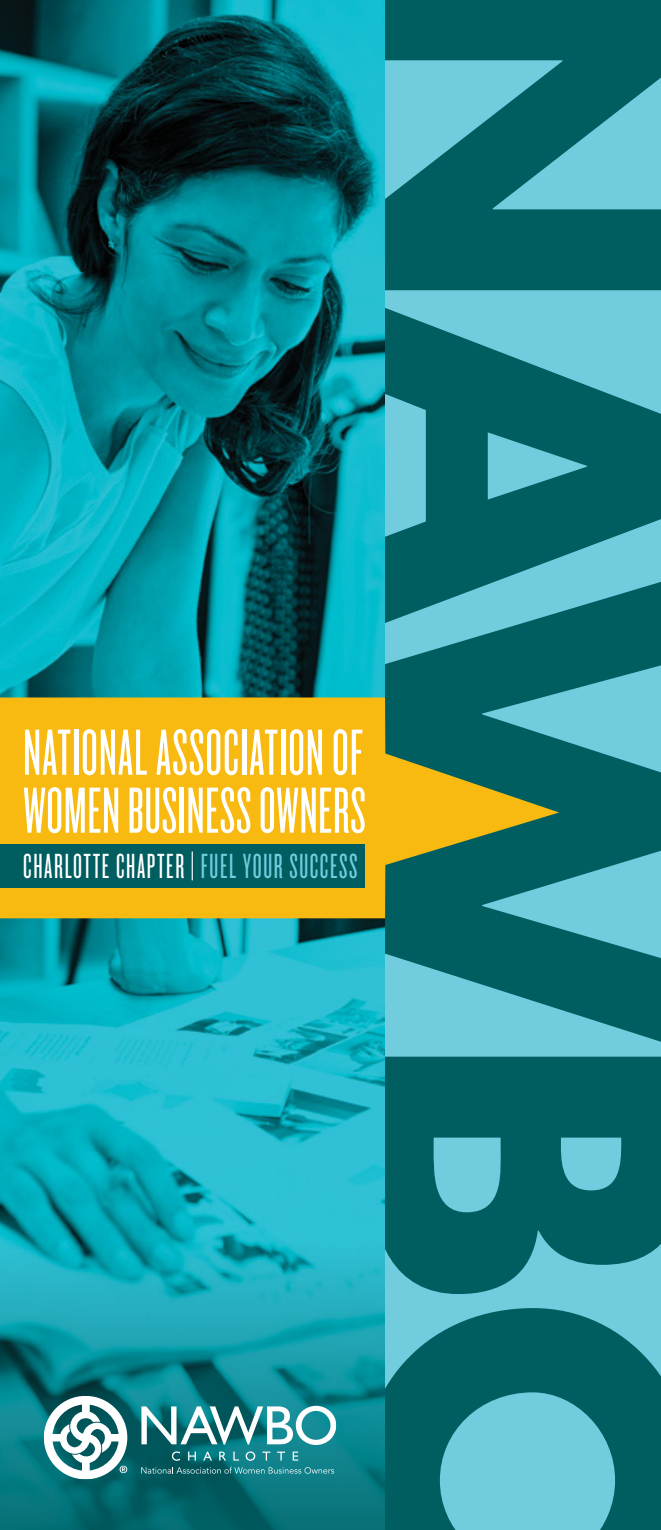
<style>
.page{position:relative;width:661px;height:1530px;background:#71cdde}
.page>*{position:absolute;margin:0;border:0;box-sizing:border-box;transform-origin:0 0}
.t1{font:700 413px "Futura Std";color:#005e61}
.t2{font:67.75px/58px "Knockout HTF26 Junior Flyweight";letter-spacing:.01em;color:#fff}
.t3{font:36.25px "Knockout HTF26 Junior Flyweight";letter-spacing:.045em;color:#fff}
.s1{color:#71cdde}
</style>
<div class="page">
<img style="left:0;top:0;width:385px;height:1200px">
<svg style="left:0;top:698px;width:559px;height:220px;fill:#f8ba10"></svg>
<div style="left:0;top:844px;width:365px;height:44px;background:#005e61"></div>
<svg style="left:0;top:1200px;width:385px;height:330px;background:#10929f"></svg>
<svg style="left:141px;top:1406px;width:195px;height:39px;background:#65a9ae"></svg>
<svg style="left:141px;top:1467px;width:193px;height:7px"></svg>
<svg style="left:172px;top:1451px;width:8px;height:10px"></svg>
<svg style="left:188px;top:1452px;width:8px;height:9px"></svg>
<svg style="left:203px;top:1452px;width:9px;height:9px"></svg>
<svg style="left:219px;top:1452px;width:7px;height:9px"></svg>
<svg style="left:233px;top:1452px;width:6px;height:9px"></svg>
<svg style="left:245px;top:1451px;width:10px;height:10px"></svg>
<svg style="left:262px;top:1452px;width:8px;height:9px"></svg>
<svg style="left:277px;top:1452px;width:8px;height:9px"></svg>
<svg style="left:293px;top:1452px;width:5px;height:9px"></svg>
<svg style="left:44px;top:1396px;width:83px;height:83px;background:#83afb2"></svg>
<h1 class="t1" style="left:801px;top:-47px;width:1712px;rotate:90deg">NAWBO</h1>
<p class="t2" style="left:23px;top:725px;width:344px">NATIONAL ASSOCIATION OF<br>WOMEN BUSINESS OWNERS</p>
<p class="t3" style="left:23px;top:849px;width:336px">CHARLOTTE CHAPTER | <span class="s1">FUEL YOUR SUCCESS</span></p>
</div>
